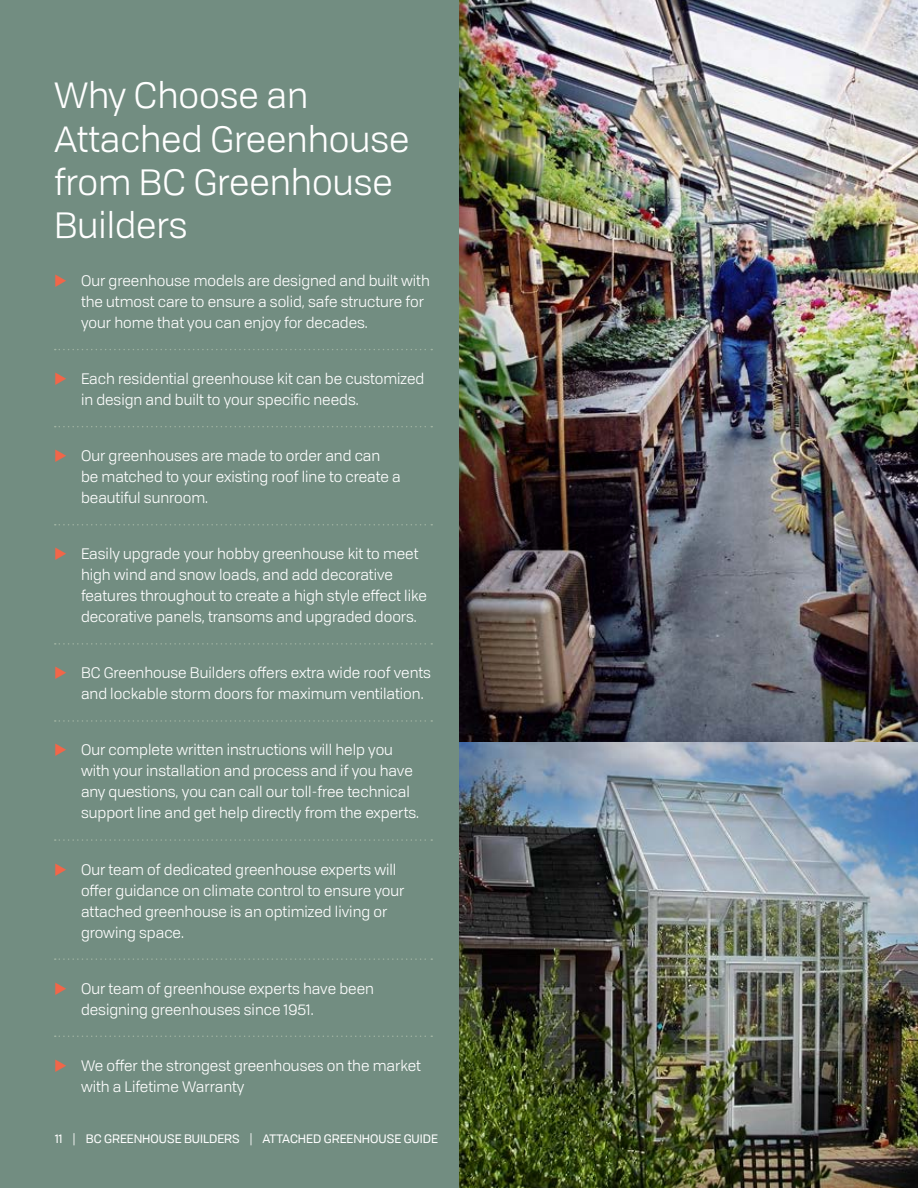
<style>
.page{position:relative;width:918px;height:1188px;background:#fff}
.page>*{position:absolute;margin:0;border:0;box-sizing:border-box;transform-origin:0 0}
.t1{font:36px/43.2px "Tofino";color:#fff}
.t2{font:15px/21px "Tofino";color:#fff}
.t3{font:12px "Tofino";color:#fff}
.s1{color:#f26649}
</style>
<div class="page">
<div style="left:0;top:0;width:459px;height:1188px;background:#728d81"></div>
<img style="left:459px;top:0;width:459px;height:1188px">
<svg style="left:55px;top:349px;width:377px;height:1px"></svg>
<svg style="left:55px;top:426px;width:377px;height:1px"></svg>
<svg style="left:55px;top:524px;width:377px;height:2px"></svg>
<svg style="left:55px;top:643px;width:377px;height:2px"></svg>
<svg style="left:55px;top:720px;width:377px;height:2px"></svg>
<svg style="left:55px;top:839px;width:377px;height:2px"></svg>
<svg style="left:55px;top:958px;width:377px;height:2px"></svg>
<svg style="left:55px;top:1036px;width:377px;height:1px"></svg>
<h1 class="t1" style="left:54px;top:72px;width:357px">Why Choose an<br>Attached Greenhouse from BC Greenhouse<br>Builders</h1>
<p class="t2" style="left:81px;top:269px;width:350px;text-indent:-27px"><span class="s1">◆</span> Our greenhouse models are designed and built with the utmost care to ensure a solid, safe structure for your home that you can enjoy for decades.</p>
<p class="t2" style="left:81px;top:367px;width:345px;text-indent:-27px"><span class="s1">◆</span> Each residential greenhouse kit can be customized in design and built to your specific needs.</p>
<p class="t2" style="left:81px;top:444px;width:321px;text-indent:-27px"><span class="s1">◆</span> Our greenhouses are made to order and can be matched to your existing roof line to create a beautiful sunroom.</p>
<p class="t2" style="left:81px;top:542px;width:347px;text-indent:-27px"><span class="s1">◆</span> Easily upgrade your hobby greenhouse kit to meet high wind and snow loads, and add decorative features throughout to create a high style effect like decorative panels, transoms and upgraded doors.</p>
<p class="t2" style="left:81px;top:662px;width:351px;text-indent:-27px"><span class="s1">◆</span> BC Greenhouse Builders offers extra wide roof vents and lockable storm doors for maximum ventilation.</p>
<p class="t2" style="left:81px;top:739px;width:340px;text-indent:-27px"><span class="s1">◆</span> Our complete written instructions will help you with your installation and process and if you have any questions, you can call our toll-free technical support line and get help directly from the experts.</p>
<p class="t2" style="left:81px;top:858px;width:325px;text-indent:-27px"><span class="s1">◆</span> Our team of dedicated greenhouse experts will offer guidance on climate control to ensure your attached greenhouse is an optimized living or growing space.</p>
<p class="t2" style="left:81px;top:977px;width:294px;text-indent:-27px"><span class="s1">◆</span> Our team of greenhouse experts have been designing greenhouses since 1951.</p>
<p class="t2" style="left:81px;top:1054px;width:341px;text-indent:-27px"><span class="s1">◆</span> We offer the strongest greenhouses on the market with a Lifetime Warranty</p>
<p class="t3" style="left:55px;top:1130px;width:384px">11 | BC GREENHOUSE BUILDERS | ATTACHED GREENHOUSE GUIDE</p>
</div>
